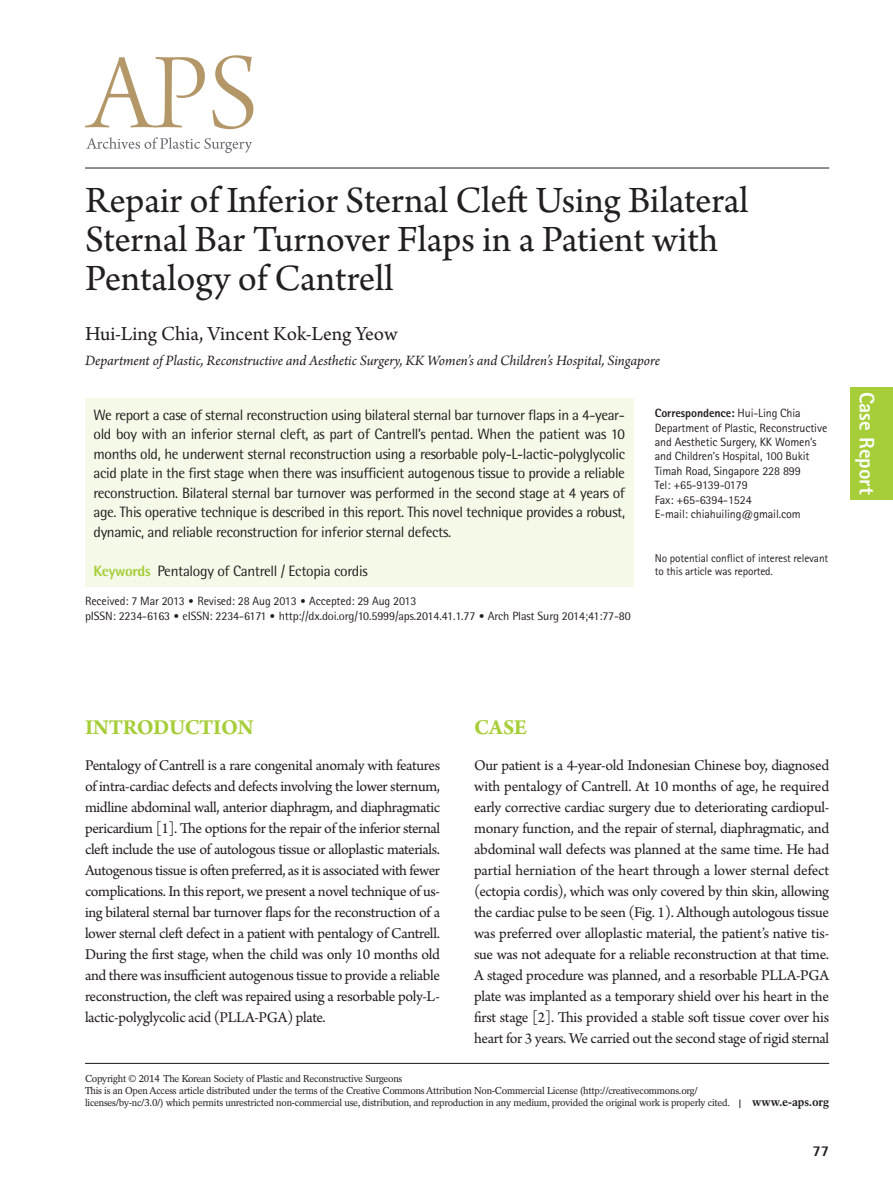
<style>
.page{position:relative;width:893px;height:1191px;background:#fff}
.page>*{position:absolute;margin:0;border:0;box-sizing:border-box;transform-origin:0 0}
.제목{font:39px/39px "Arno Pro";letter-spacing:-.005em;color:#231f20}
.대제목{font:700 22.5px "Arno Pro";letter-spacing:-.02em;color:#a6ce39}
.저자{font:21px "Arno Pro";letter-spacing:-.005em;color:#231f20}
.논문_분류{font:800 21px "Rotis Sans Serif Std";color:#fff}
.본문_성형{font:15.75px/21px "Arno Pro";letter-spacing:-.02em;color:#231f20;text-align:justify}
.초록_본문체{font:15px/19.5px "Rotis Semi Sans Std";letter-spacing:-.025em;color:#231f20;text-align:justify}
.소속{font:italic 15px "Arno Pro";letter-spacing:-.005em;color:#231f20}
.t1{font:800 15px "Rotis Semi Sans Std";color:#231f20}
.교신저자{font:12px/14.4px "Rotis Sans Serif Std";letter-spacing:-.01em;color:#231f20}
.t2{font:12px "Rotis Semi Sans Std";letter-spacing:-.01em;color:#231f20}
.교신저자-2{font:800 12px "Rotis Sans Serif Std";letter-spacing:-.01em;color:#231f20}
.t3{font:700 12px "Rotation LT Std";letter-spacing:-.01em;color:#231f20}
.교신저자_밑_각주{font:11.25px/13.5px "Rotis Sans Serif Std";letter-spacing:-.01em;color:#231f20}
.t4{font:10.05px/12px "Rotation LT Std";letter-spacing:-.025em;color:#231f20}
.s1{font-weight:400}
.s2{font-weight:800;color:#a6ce39}
.s3{font-family:"DIN Pro";font-weight:300}
</style>
<div class="page">
<hr style="left:85px;top:1062px;width:744px;height:2px;background:#231f20">
<hr style="left:85px;top:168px;width:744px;height:1px;background:#231f20">
<svg style="left:85px;top:55px;width:168px;height:74px"></svg>
<svg style="left:86px;top:137px;width:166px;height:16px"></svg>
<div style="left:85px;top:398px;width:549px;height:188px;background:#f4f9e8"></div>
<div style="left:850px;top:387px;width:43px;height:113px;background:#a6ce39"></div>
<p class="제목" style="left:85px;top:183px;width:665px">Repair of Inferior Sternal Cleft Using Bilateral<br>Sternal Bar Turnover Flaps in a Patient with<br>Pentalogy of Cantrell</p>
<p class="저자" style="left:85px;top:322px;width:314px">Hui-Ling Chia, Vincent Kok-Leng Yeow</p>
<p class="소속" style="left:85px;top:352px;width:576px">Department of Plastic, Reconstructive and Aesthetic Surgery, KK Women’s and Children’s Hospital, Singapore</p>
<p class="교신저자-2" style="left:655px;top:405px;width:147px">Correspondence: <span class="s1">Hui-Ling Chia</span></p>
<p class="교신저자" style="left:655px;top:420px;width:174px">Department of Plastic, Reconstructive and Aesthetic Surgery, KK Women’s and Children’s Hospital, 100 Bukit Timah Road, Singapore 228 899</p>
<p class="교신저자" style="left:655px;top:478px;width:94px">Tel: +65-9139-0179</p>
<p class="교신저자" style="left:655px;top:492px;width:98px">Fax: +65-6394-1524</p>
<p class="교신저자" style="left:655px;top:506px;width:147px">E-mail: chiahuiling@gmail.com</p>
<p class="초록_본문체" style="left:94px;top:405px;width:533px">We report a case of sternal reconstruction using bilateral sternal bar turnover flaps in a 4-year&shy;old boy with an inferior sternal cleft, as part of Cantrell’s pentad. When the patient was 10 months old, he underwent sternal reconstruction using a resorbable poly-L-lactic-polyglycolic acid plate in the first stage when there was insufficient autogenous tissue to provide a reliable reconstruction. Bilateral sternal bar turnover was performed in the second stage at 4 years of age. This operative technique is described in this report. This novel technique provides a robust, dynamic, and reliable reconstruction for inferior sternal defects.</p>
<p class="초록_본문체" style="left:94px;top:561px;width:276px"><span class="s2">Keywords</span> Pentalogy of Cantrell / Ectopia cordis</p>
<p class="교신저자" style="left:85px;top:594px;width:333px">Received: 7 Mar 2013 <span class="s3">•</span> Revised: 28 Aug 2013 <span class="s3">•</span> Accepted: 29 Aug 2013</p>
<p class="t2" style="left:85px;top:608px;width:547px">pISSN: 2234-6163 <span class="s3">•</span> eISSN: 2234-6171 <span class="s3">•</span> http://dx.doi.org/10.5999/aps.2014.41.1.77 <span class="s3">•</span> Arch Plast Surg 2014;41:77-80</p>
<p class="교신저자_밑_각주" style="left:655px;top:551px;width:175px">No potential conflict of interest relevant to this article was reported.</p>
<p class="논문_분류" style="left:880px;top:391px;width:105px;rotate:90deg">Case Report</p>
<p class="대제목" style="left:85px;top:714px;width:170px">INTRODUCTION</p>
<p class="본문_성형" style="left:85px;top:756px;width:357px">Pentalogy of Cantrell is a rare congenital anomaly with features of intra-cardiac defects and defects involving the lower sternum, midline abdominal wall, anterior diaphragm, and diaphragmatic pericardium [1]. The options for the repair of the inferior sternal cleft include the use of autologous tissue or alloplastic materials.<br>Autogenous tissue is often preferred, as it is associated with fewer complications. In this report, we present a novel technique of us&shy;ing bilateral sternal bar turnover flaps for the reconstruction of a lower sternal cleft defect in a patient with pentalogy of Cantrell.<br>During the first stage, when the child was only 10 months old and there was insufficient autogenous tissue to provide a reliable reconstruction, the cleft was repaired using a resorbable poly-L&shy;lactic-polyglycolic acid (PLLA-PGA) plate.</p>
<p class="대제목" style="left:474px;top:714px;width:54px">CASE</p>
<p class="본문_성형" style="left:474px;top:756px;width:357px">Our patient is a 4-year-old Indonesian Chinese boy, diagnosed with pentalogy of Cantrell. At 10 months of age, he required early corrective cardiac surgery due to deteriorating cardiopul&shy;monary function, and the repair of sternal, diaphragmatic, and abdominal wall defects was planned at the same time. He had partial herniation of the heart through a lower sternal defect (ectopia cordis), which was only covered by thin skin, allowing the cardiac pulse to be seen (Fig. 1). Although autologous tissue was preferred over alloplastic material, the patient’s native tis&shy;sue was not adequate for a reliable reconstruction at that time.<br>A staged procedure was planned, and a resorbable PLLA-PGA plate was implanted as a temporary shield over his heart in the first stage [2]. This provided a stable soft tissue cover over his heart for 3 years. We carried out the second stage of rigid sternal</p>
<p class="t4" style="left:85px;top:1073px;width:319px">Copyright © 2014 The Korean Society of Plastic and Reconstructive Surgeons</p>
<p class="t4" style="left:85px;top:1085px;width:647px">This is an Open Access article distributed under the terms of the Creative Commons Attribution Non-Commercial License (http://creativecommons.org/ licenses/by-nc/3.0/) which permits unrestricted non-commercial use, distribution, and reproduction in any medium, provided the original work is properly cited.</p>
<p class="t3" style="left:752px;top:1095px;width:78px">www.e-aps.org</p>
<p class="t1" style="left:812px;top:1141px;width:18px">77</p>
</div>
